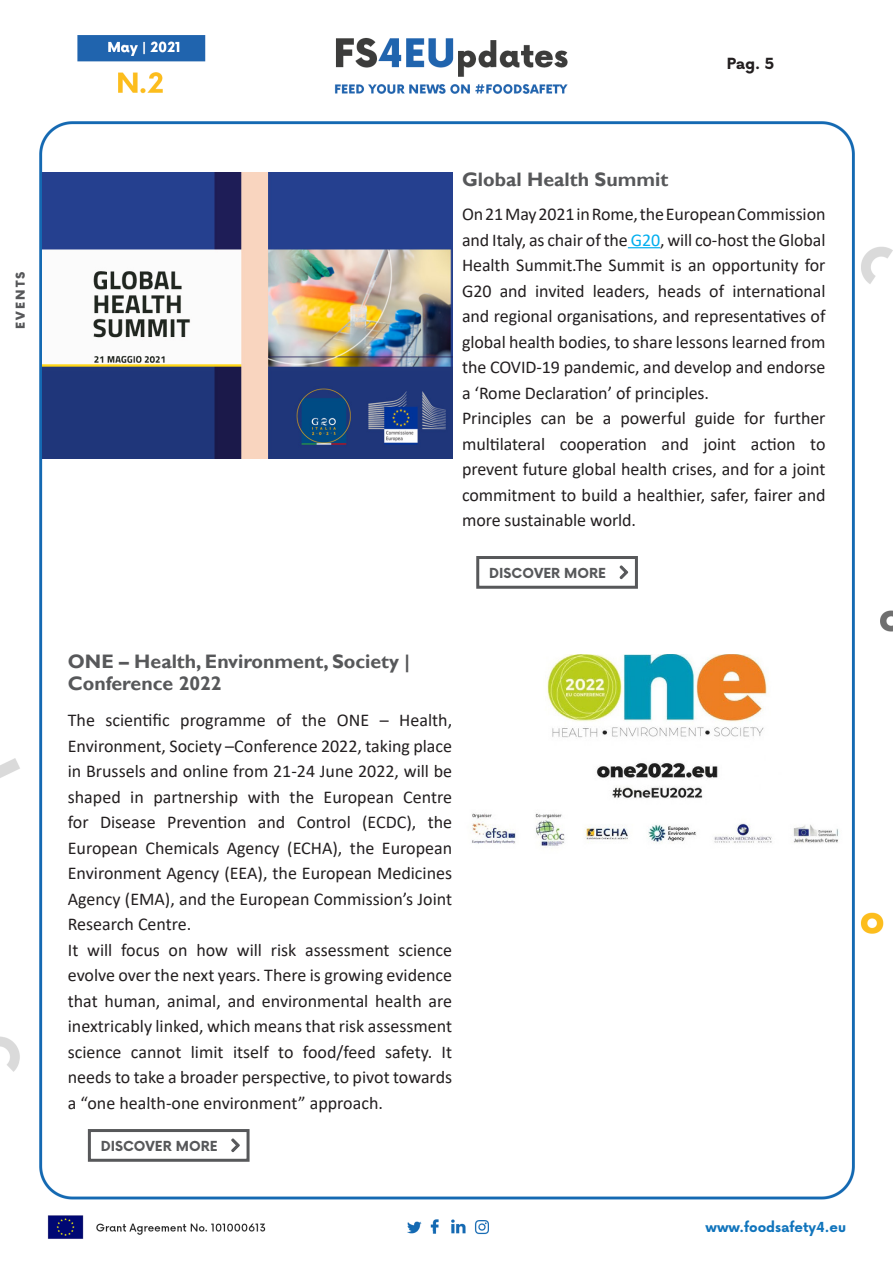
<style>
.page{position:relative;width:893px;height:1263px;background:#fff}
.page>*{position:absolute;margin:0;border:0;box-sizing:border-box;transform-origin:0 0}
.Titolo_news{font:700 19.5px/22.5px "Gill Sans";color:#57585a}
.Titolo_news-2{font:18px/25.5px "Calibri";color:#231f20;text-align:justify}
.testo{font:18px/25.5px "Calibri";letter-spacing:-.005em;color:#231f20;text-align:justify}
.t1{font:700 15px "Now Alt";color:#231f20}
.testo-2{font:700 13.5px "Now Alt";color:#57585a}
.t2{font:700 13.5px "Now Alt";color:#1074bc}
.testo-3{font:900 12px "Now";color:#57585a}
.t3{font:9px "Calibri";color:#fff}
.s1{color:#00aeef}
</style>
<div class="page">
<img style="left:0;top:35px;width:893px;height:1204px">
<hr style="left:628px;top:247px;width:32px;height:1px;background:#00aeef">
<div style="left:476px;top:556px;width:162px;height:33px;border:3px solid #57585a"></div>
<svg style="left:619px;top:565px;width:10px;height:15px"></svg>
<img style="left:462px;top:654px;width:384px;height:211px">
<img style="left:43px;top:173px;width:409px;height:285px">
<div style="left:88px;top:1129px;width:162px;height:33px;border:3px solid #57585a"></div>
<svg style="left:230px;top:1138px;width:11px;height:15px"></svg>
<p class="testo-3" style="left:12px;top:329px;width:59px;rotate:-90deg">EVENTS</p>
<p class="t1" style="left:727px;top:53px;width:49px">Pag. 5</p>
<p class="Titolo_news" style="left:462px;top:168px;width:208px">Global Health Summit</p>
<p class="testo" style="left:462px;top:201px;width:365px">On 21 May 2021 in Rome, the European Commission and Italy, as chair of the <span class="s1">G20</span>, will co-host the Global Health Summit.The Summit is an opportunity for G20 and invited leaders, heads of international and regional organisations, and representatives of global health bodies, to share lessons learned from the COVID-19 pandemic, and develop and endorse a ‘Rome Declaration’ of principles.</p>
<p class="testo" style="left:462px;top:405px;width:365px">Principles can be a powerful guide for further multilateral cooperation and joint action to prevent future global health crises, and for a joint commitment to build a healthier, safer, fairer and more sustainable world.</p>
<p class="testo-2" style="left:489px;top:563px;width:118px">DISCOVER MORE</p>
<p class="Titolo_news" style="left:68px;top:651px;width:344px">ONE – Health, Environment, Society |<br>Conference 2022</p>
<p class="Titolo_news-2" style="left:68px;top:707px;width:386px">The scientific programme of the ONE – Health, Environment, Society –Conference 2022, taking place in Brussels and online from 21-24 June 2022, will be shaped in partnership with the European Centre for Disease Prevention and Control (ECDC), the European Chemicals Agency (ECHA), the European Environment Agency (EEA), the European Medicines Agency (EMA), and the European Commission’s Joint Research Centre.</p>
<p class="Titolo_news-2" style="left:68px;top:937px;width:386px">It will focus on how will risk assessment science evolve over the next years. There is growing evidence that human, animal, and environmental health are inextricably linked, which means that risk assessment science cannot limit itself to food/feed safety. It needs to take a broader perspective, to pivot towards a “one health-one environment” approach.</p>
<p class="testo-2" style="left:101px;top:1136px;width:118px">DISCOVER MORE</p>
<p class="t3" style="left:479px;top:1222px;width:6px">*</p>
<p class="t2" style="left:705px;top:1217px;width:142px">www.foodsafety4.eu</p>
</div>
